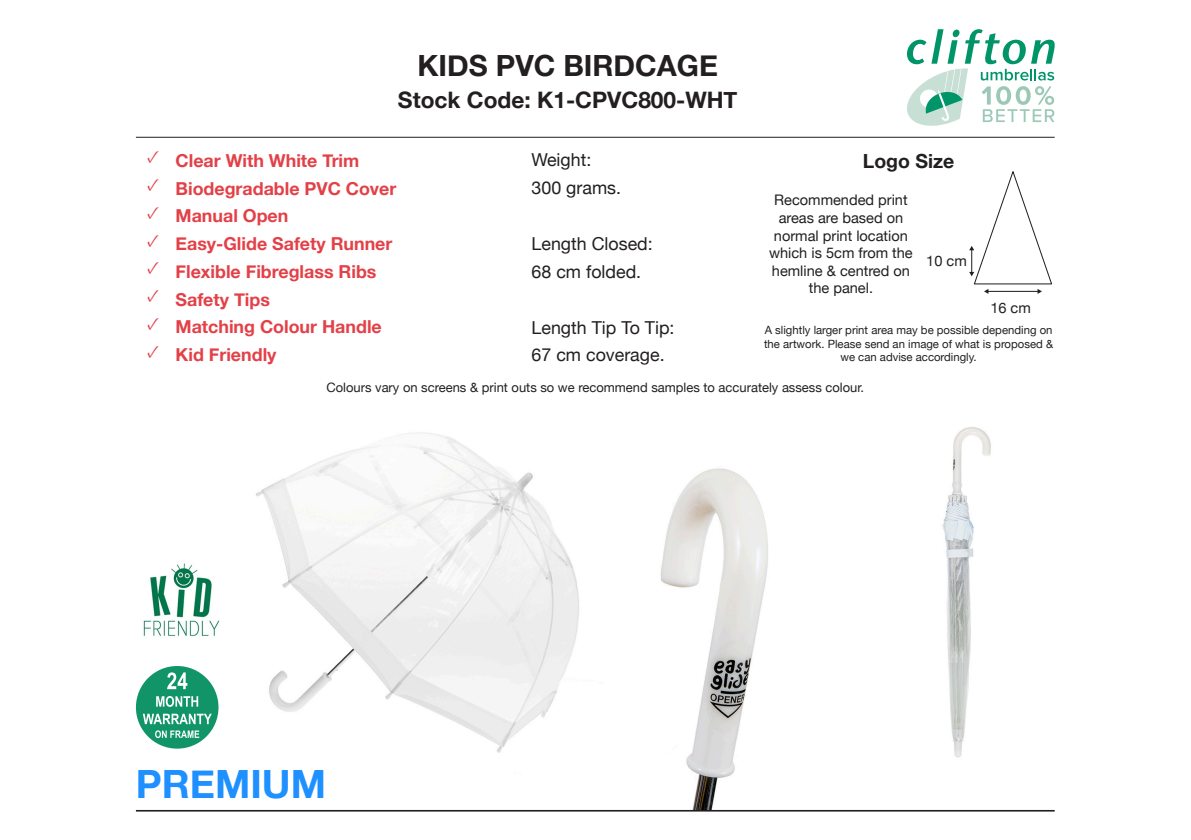
<style>
.page{position:relative;width:1191px;height:840px;background:#fff}
.page>*{position:absolute;margin:0;border:0;box-sizing:border-box;transform-origin:0 0}
.t1{font:700 38.8px "Helvetica Neue";color:#1e90ff}
.t2{font:700 29.2px "Helvetica Neue";color:#231f20}
.t3{font:700 22.6px "Helvetica Neue";color:#231f20}
.t4{font:700 19.4px "Helvetica Neue";color:#231f20}
.t5{font:700 17.8px "Helvetica Neue";color:#e34047}
.t6{font:17.8px "Helvetica Neue";color:#231f20}
.t7{font:17.8px "Minion Pro";color:#e34047}
.t8{font:14.6px/17.4px "Helvetica Neue";color:#231f20;text-align:center}
.t9{font:13px "Helvetica Neue";color:#231f20}
.t10{font:11.4px/13.6px "Helvetica Neue";color:#231f20;text-align:center}
</style>
<div class="page">
<img style="left:256px;top:432px;width:323px;height:321px">
<img style="left:942px;top:427px;width:49px;height:331px">
<img style="left:660px;top:468px;width:108px;height:341px">
<div style="left:136px;top:665px;width:82px;height:83px;background:#119568;border-radius:50%"></div>
<svg style="left:155px;top:730px;width:44px;height:7px"></svg>
<svg style="left:143px;top:713px;width:69px;height:10px"></svg>
<svg style="left:156px;top:696px;width:42px;height:10px"></svg>
<svg style="left:167px;top:672px;width:20px;height:16px"></svg>
<hr style="left:136px;top:137px;width:918px;height:1px;background:#231f20">
<svg style="left:969px;top:171px;width:83px;height:123px"></svg>
<svg style="left:907px;top:29px;width:147px;height:97px"></svg>
<img style="left:143px;top:563px;width:77px;height:73px">
<hr style="left:136px;top:809px;width:918px;height:2px;background:#231f20">
<p class="t2" style="left:417px;top:42px;width:302px">KIDS PVC BIRDCAGE</p>
<p class="t3" style="left:398px;top:82px;width:341px">Stock Code: K1-CPVC800-WHT</p>
<p class="t7" style="left:147px;top:145px;width:14px">✓</p>
<p class="t5" style="left:175px;top:146px;width:185px">Clear With White Trim</p>
<p class="t7" style="left:147px;top:172px;width:14px">✓</p>
<p class="t5" style="left:175px;top:174px;width:222px">Biodegradable PVC Cover</p>
<p class="t7" style="left:147px;top:200px;width:14px">✓</p>
<p class="t5" style="left:175px;top:202px;width:114px">Manual Open</p>
<p class="t7" style="left:147px;top:228px;width:14px">✓</p>
<p class="t5" style="left:175px;top:229px;width:218px">Easy-Glide Safety Runner</p>
<p class="t7" style="left:147px;top:255px;width:14px">✓</p>
<p class="t5" style="left:175px;top:257px;width:202px">Flexible Fibreglass Ribs</p>
<p class="t7" style="left:147px;top:283px;width:14px">✓</p>
<p class="t5" style="left:175px;top:285px;width:96px">Safety Tips</p>
<p class="t7" style="left:147px;top:311px;width:14px">✓</p>
<p class="t5" style="left:175px;top:313px;width:208px">Matching Colour Handle</p>
<p class="t7" style="left:147px;top:339px;width:14px">✓</p>
<p class="t5" style="left:175px;top:340px;width:102px">Kid Friendly</p>
<p class="t6" style="left:531px;top:147px;width:61px">Weight:</p>
<p class="t6" style="left:531px;top:174px;width:91px">300 grams.</p>
<p class="t6" style="left:531px;top:231px;width:123px">Length Closed:</p>
<p class="t6" style="left:531px;top:258px;width:111px">68 cm folded.</p>
<p class="t6" style="left:531px;top:315px;width:144px">Length Tip To Tip:</p>
<p class="t6" style="left:531px;top:342px;width:135px">67 cm coverage.</p>
<p class="t4" style="left:863px;top:146px;width:93px">Logo Size</p>
<p class="t8" style="left:769px;top:192px;width:145px">Recommended print areas are based on normal print location which is 5cm from the hemline &amp; centred on the panel.</p>
<p class="t8" style="left:926px;top:253px;width:42px">10 cm</p>
<p class="t8" style="left:990px;top:300px;width:42px">16 cm</p>
<p class="t10" style="left:764px;top:323px;width:290px">A slightly larger print area may be possible depending on the artwork. Please send an image of what is proposed &amp; we can advise accordingly.</p>
<p class="t9" style="left:326px;top:377px;width:539px">Colours vary on screens &amp; print outs so we recommend samples to accurately assess colour.</p>
<p class="t1" style="left:136px;top:753px;width:192px">PREMIUM</p>
</div>
